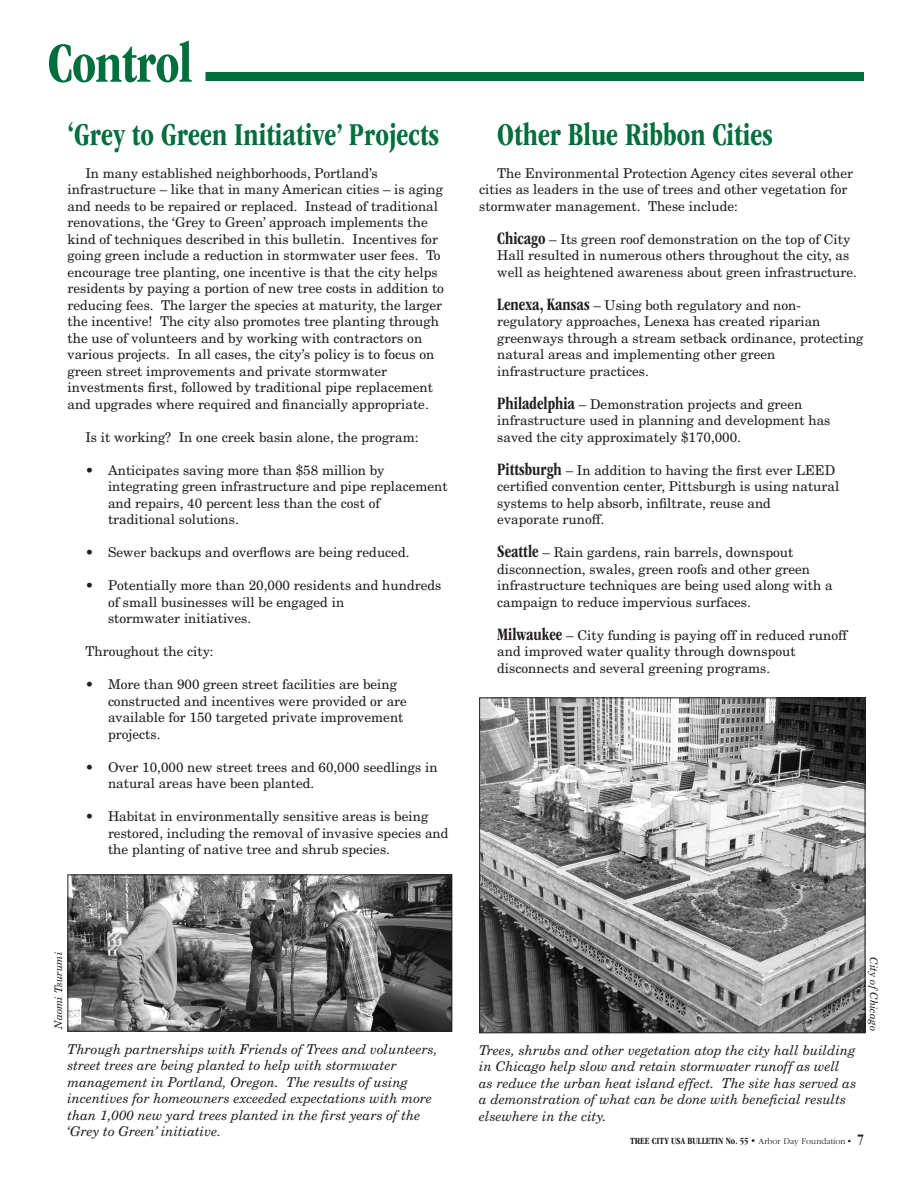
<style>
.page{position:relative;width:918px;height:1188px;background:#fff}
.page>*{position:absolute;margin:0;border:0;box-sizing:border-box;transform-origin:0 0}
.t1{font:700 condensed 58.5px "ITC Garamond Std";letter-spacing:-.015em;color:#006f3c;scale:.9 1}
.t2{font:700 condensed 33px "ITC Garamond Std";color:#006f3c;scale:.9 1}
.t3{font:13.5px/16.5px "New Century Schlbk";color:#231f20}
.t4{font:italic 13.5px/16.5px "New Century Schlbk";color:#231f20}
.Body_text{font:italic 10.5px "New Century Schlbk";color:#231f20}
.t5{font:700 condensed 9.75px "ITC Garamond Std";color:#231f20}
.s1{font-family:"ITC Garamond Std";font-weight:700;font-stretch:condensed;font-size:18px}
.s2{font-weight:300;font-stretch:normal;font-size:9px}
.s3{font-family:"Garamond";font-stretch:normal;font-size:9px}
.s4{font-size:15px}
</style>
<div class="page">
<div style="left:206px;top:72px;width:658px;height:9px;background:#006f3c"></div>
<img style="left:481px;top:699px;width:382px;height:332px">
<div style="left:479px;top:697px;width:386px;height:336px;border:1px solid #231f20"></div>
<img style="left:70px;top:876px;width:380px;height:154px">
<div style="left:68px;top:874px;width:384px;height:158px;border:1px solid #231f20"></div>
<h1 class="t1" style="left:48px;top:30px;width:162px">Control</h1>
<p class="t2" style="left:68px;top:116px;width:415px">‘Grey to Green Initiative’ Projects</p>
<p class="t3" style="left:68px;top:165px;width:378px;text-indent:18px">In many established neighborhoods, Portland’s infrastructure – like that in many American cities – is aging and needs to be repaired or replaced. Instead of traditional renovations, the ‘Grey to Green’ approach implements the kind of techniques described in this bulletin. Incentives for going green include a reduction in stormwater user fees. To encourage tree planting, one incentive is that the city helps residents by paying a portion of new tree costs in addition to reducing fees. The larger the species at maturity, the larger the incentive! The city also promotes tree planting through the use of volunteers and by working with contractors on various projects. In all cases, the city’s policy is to focus on green street improvements and private stormwater investments first, followed by traditional pipe replacement and upgrades where required and financially appropriate.</p>
<p class="t3" style="left:86px;top:429px;width:335px">Is it working? In one creek basin alone, the program:</p>
<p class="t3" style="left:108px;top:462px;width:341px;text-indent:-22px">• Anticipates saving more than $58 million by integrating green infrastructure and pipe replacement and repairs, 40 percent less than the cost of traditional solutions.</p>
<p class="t3" style="left:86px;top:544px;width:326px">• Sewer backups and overflows are being reduced.</p>
<p class="t3" style="left:108px;top:577px;width:335px;text-indent:-22px">• Potentially more than 20,000 residents and hundreds of small businesses will be engaged in<br>stormwater initiatives.</p>
<p class="t3" style="left:86px;top:643px;width:130px">Throughout the city:</p>
<p class="t3" style="left:108px;top:676px;width:300px;text-indent:-22px">• More than 900 green street facilities are being constructed and incentives were provided or are available for 150 targeted private improvement projects.</p>
<p class="t3" style="left:108px;top:759px;width:331px;text-indent:-22px">• Over 10,000 new street trees and 60,000 seedlings in natural areas have been planted.</p>
<p class="t3" style="left:108px;top:808px;width:342px;text-indent:-22px">• Habitat in environmentally sensitive areas is being restored, including the removal of invasive species and the planting of native tree and shrub species.</p>
<p class="t2" style="left:497px;top:116px;width:308px">Other Blue Ribbon Cities</p>
<p class="t3" style="left:479px;top:165px;width:376px;text-indent:18px">The Environmental Protection Agency cites several other cities as leaders in the use of trees and other vegetation for stormwater management. These include:</p>
<p class="t3" style="left:497px;top:231px;width:355px"><span class="s1">Chicago</span> – Its green roof demonstration on the top of City</p>
<p class="t3" style="left:497px;top:247px;width:354px">Hall resulted in numerous others throughout the city, as</p>
<p class="t3" style="left:497px;top:264px;width:361px">well as heightened awareness about green infrastructure.</p>
<p class="t3" style="left:497px;top:297px;width:305px"><span class="s1">Lenexa, Kansas</span> – Using both regulatory and non-</p>
<p class="t3" style="left:497px;top:313px;width:325px">regulatory approaches, Lenexa has created riparian</p>
<p class="t3" style="left:497px;top:330px;width:368px">greenways through a stream setback ordinance, protecting</p>
<p class="t3" style="left:497px;top:346px;width:280px">natural areas and implementing other green</p>
<p class="t3" style="left:497px;top:363px;width:153px">infrastructure practices.</p>
<p class="t3" style="left:497px;top:396px;width:307px"><span class="s1">Philadelphia</span> – Demonstration projects and green</p>
<p class="t3" style="left:497px;top:412px;width:335px">infrastructure used in planning and development has</p>
<p class="t3" style="left:497px;top:429px;width:245px">saved the city approximately $170,000.</p>
<p class="t3" style="left:497px;top:462px;width:339px"><span class="s1">Pittsburgh</span> – In addition to having the first ever LEED</p>
<p class="t3" style="left:497px;top:478px;width:344px">certified convention center, Pittsburgh is using natural</p>
<p class="t3" style="left:497px;top:495px;width:275px">systems to help absorb, infiltrate, reuse and</p>
<p class="t3" style="left:497px;top:511px;width:109px">evaporate runoff.</p>
<p class="t3" style="left:497px;top:544px;width:298px"><span class="s1">Seattle</span> – Rain gardens, rain barrels, downspout</p>
<p class="t3" style="left:497px;top:561px;width:314px">disconnection, swales, green roofs and other green</p>
<p class="t3" style="left:497px;top:577px;width:337px">infrastructure techniques are being used along with a</p>
<p class="t3" style="left:497px;top:594px;width:255px">campaign to reduce impervious surfaces.</p>
<p class="t3" style="left:497px;top:627px;width:351px"><span class="s1">Milwaukee</span> – City funding is paying off in reduced runoff</p>
<p class="t3" style="left:497px;top:643px;width:300px">and improved water quality through downspout</p>
<p class="t3" style="left:497px;top:660px;width:274px">disconnects and several greening programs.</p>
<p class="Body_text" style="left:52px;top:1029px;width:78px;rotate:-90deg">Naomi Tsurumi</p>
<p class="Body_text" style="left:880px;top:957px;width:75px;rotate:90deg">City of Chicago</p>
<p class="t4" style="left:68px;top:1041px;width:371px">Through partnerships with Friends of Trees and volunteers, street trees are being planted to help with stormwater management in Portland, Oregon. The results of using incentives for homeowners exceeded expectations with more than 1,000 new yard trees planted in the first years of the ‘Grey to Green’ initiative.</p>
<p class="t4" style="left:479px;top:1042px;width:379px">Trees, shrubs and other vegetation atop the city hall building in Chicago help slow and retain stormwater runoff as well as reduce the urban heat island effect. The site has served as a demonstration of what can be done with beneficial results elsewhere in the city.</p>
<p class="t5" style="left:630px;top:1135px;width:235px">TREE CITY USA BULLETIN No. 55 • <span class="s2">Arbor Day Foundation</span> <span class="s3">•</span> <span class="s4">7</span></p>
</div>
